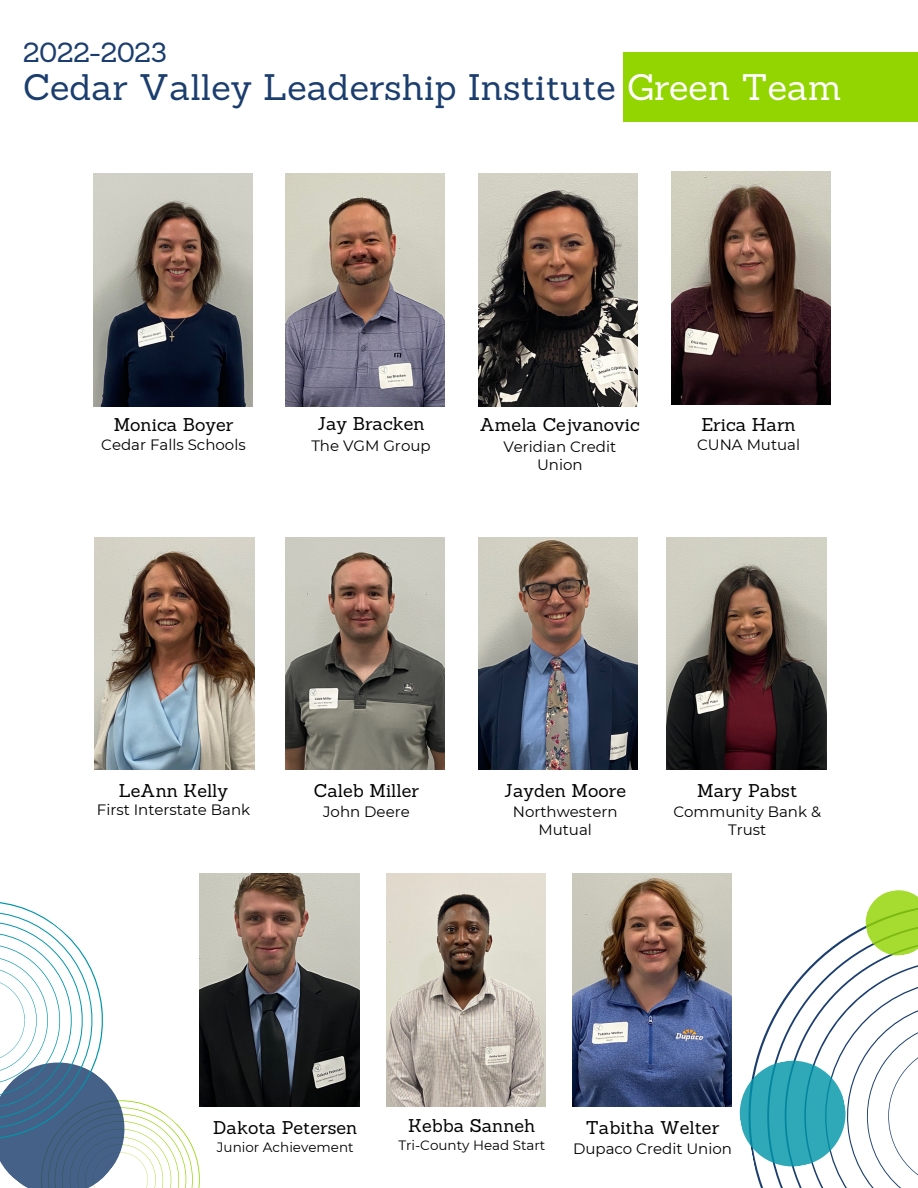
<style>
.page{position:relative;width:918px;height:1188px;background:#fff}
.page>*{position:absolute;margin:0;border:0;box-sizing:border-box;transform-origin:0 0}
.t1{font:36px "Sanchez";color:#1b3e6e}
.t2{font:27px "Sanchez";color:#1b3e6e}
.t3{font:18px "Sanchez";color:#000}
.t4{font:15px/18px "Montserrat";color:#000;text-align:center}
.t5{font:13.5px "Montserrat";color:#000}
.s1{color:#fff}
</style>
<div class="page">
<img style="left:93px;top:174px;width:160px;height:233px">
<img style="left:285px;top:174px;width:160px;height:233px">
<img style="left:478px;top:174px;width:160px;height:233px">
<img style="left:671px;top:172px;width:160px;height:233px">
<img style="left:95px;top:537px;width:159px;height:233px">
<img style="left:285px;top:537px;width:160px;height:233px">
<img style="left:478px;top:537px;width:160px;height:233px">
<img style="left:667px;top:537px;width:160px;height:233px">
<img style="left:386px;top:874px;width:160px;height:233px">
<img style="left:572px;top:874px;width:141px;height:233px">
<div style="left:624px;top:52px;width:294px;height:70px;background:#93d500"></div>
<svg style="left:0;top:873px;width:232px;height:315px"></svg>
<svg style="left:713px;top:873px;width:19px;height:234px;background:#7e8797"></svg>
<svg style="left:731px;top:885px;width:187px;height:303px"></svg>
<img style="left:199px;top:874px;width:160px;height:233px">
<h2 class="t2" style="left:23px;top:34px;width:145px">2022-2023</h2>
<h1 class="t1" style="left:23px;top:64px;width:820px">Cedar Valley Leadership Institute <span class="s1">Green Team</span></h1>
<p class="t3" style="left:114px;top:413px;width:121px">Monica Boyer</p>
<p class="t4" style="left:101px;top:436px;width:146px">Cedar Falls Schools</p>
<p class="t3" style="left:317px;top:412px;width:109px">Jay Bracken</p>
<p class="t4" style="left:311px;top:436px;width:121px">The VGM Group</p>
<p class="t3" style="left:480px;top:413px;width:162px">Amela Cejvanovic</p>
<p class="t4" style="left:503px;top:437px;width:114px">Veridian Credit<br>Union</p>
<p class="t3" style="left:701px;top:413px;width:96px">Erica Harn</p>
<p class="t4" style="left:697px;top:436px;width:104px">CUNA Mutual</p>
<p class="t3" style="left:119px;top:779px;width:111px">LeAnn Kelly</p>
<p class="t4" style="left:97px;top:800px;width:155px">First Interstate Bank</p>
<p class="t3" style="left:314px;top:779px;width:107px">Caleb Miller</p>
<p class="t4" style="left:323px;top:803px;width:88px">John Deere</p>
<p class="t3" style="left:504px;top:779px;width:123px">Jayden Moore</p>
<p class="t4" style="left:513px;top:803px;width:106px">Northwestern<br>Mutual</p>
<p class="t3" style="left:697px;top:779px;width:102px">Mary Pabst</p>
<p class="t4" style="left:673px;top:803px;width:149px">Community Bank &amp;<br>Trust</p>
<p class="t3" style="left:213px;top:1116px;width:146px">Dakota Petersen</p>
<p class="t5" style="left:217px;top:1139px;width:138px">Junior Achievement</p>
<p class="t3" style="left:408px;top:1114px;width:129px">Kebba Sanneh</p>
<p class="t5" style="left:398px;top:1137px;width:149px">Tri-County Head Start</p>
<p class="t3" style="left:586px;top:1116px;width:135px">Tabitha Welter</p>
<p class="t4" style="left:573px;top:1140px;width:160px">Dupaco Credit Union</p>
</div>
